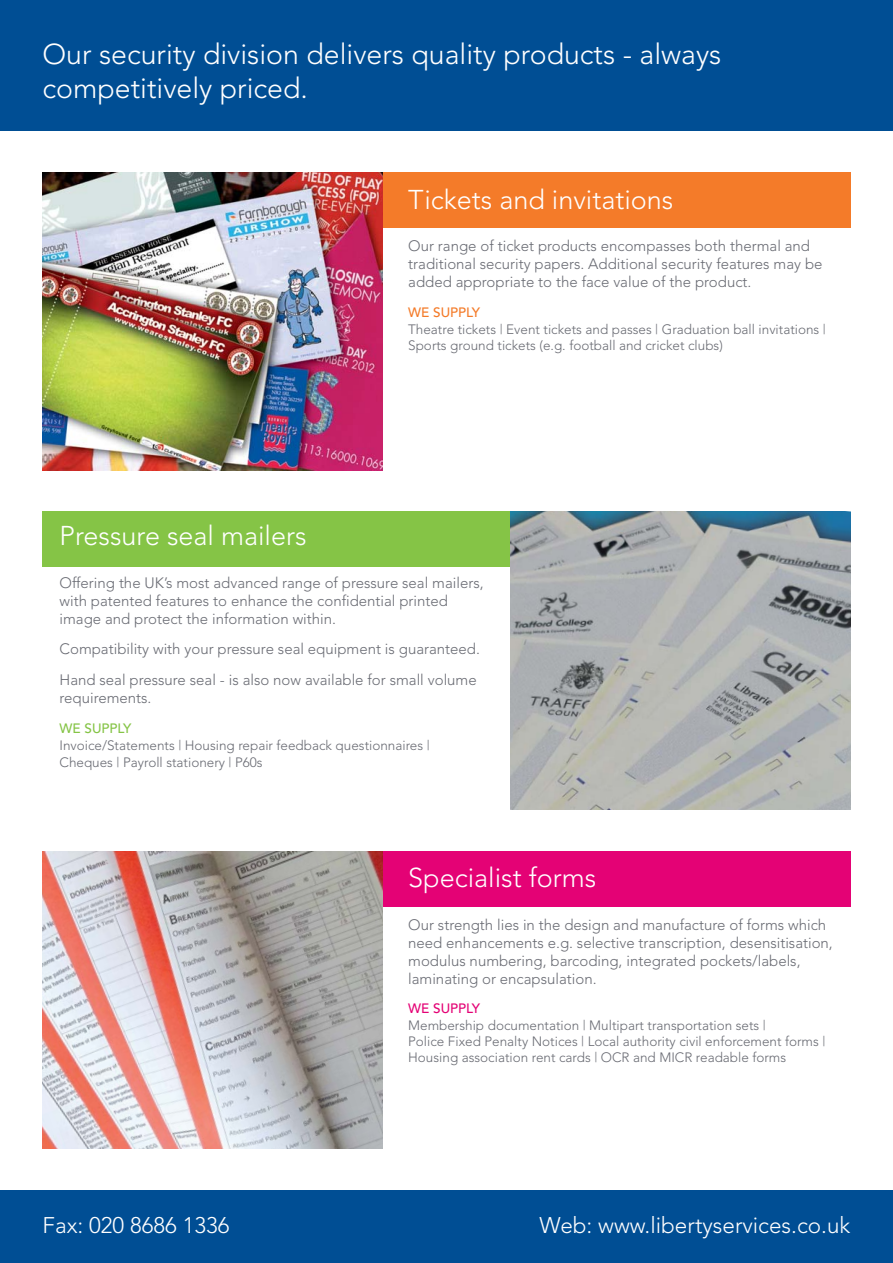
<style>
.page{position:relative;width:893px;height:1263px;background:#fff}
.page>*{position:absolute;margin:0;border:0;box-sizing:border-box;transform-origin:0 0}
.t1{font:300 28.5px/34.2px "Avenir";color:#fff}
.t2{font:300 27px "Avenir";color:#fff}
.t3{font:300 22.5px "Avenir";color:#fff}
.t4{font:300 15px/18px "Avenir";color:#696b73}
.t5{font:300 13.5px/16.2px "Avenir";color:#696b73}
.t6{font:500 13.5px "Avenir";color:#85c446}
.t7{font:500 13.5px "Avenir";color:#f47b29}
.t8{font:500 13.5px "Avenir";color:#e40275}
</style>
<div class="page">
<div style="left:0;top:1191px;width:893px;height:72px;background:#004e94"></div>
<div style="left:382px;top:172px;width:468px;height:56px;background:#f47b29"></div>
<div style="left:43px;top:512px;width:468px;height:55px;background:#85c446"></div>
<img style="left:510px;top:512px;width:340px;height:297px">
<img style="left:43px;top:172px;width:340px;height:298px">
<div style="left:382px;top:851px;width:468px;height:55px;background:#e40275"></div>
<img style="left:43px;top:851px;width:340px;height:298px">
<div style="left:0;top:0;width:893px;height:131px;background:#004e94"></div>
<h1 class="t1" style="left:43px;top:39px;width:680px">Our security division delivers quality products - always competitively priced.</h1>
<h2 class="t2" style="left:408px;top:188px;width:267px">Tickets and invitations</h2>
<p class="t4" style="left:408px;top:238px;width:416px">Our range of ticket products encompasses both thermal and traditional security papers. Additional security features may be added appropriate to the face value of the product.</p>
<p class="t7" style="left:408px;top:307px;width:73px">WE SUPPLY</p>
<p class="t5" style="left:408px;top:322px;width:419px">Theatre tickets | Event tickets and passes | Graduation ball invitations |<br>Sports ground tickets (e.g. football and cricket clubs)</p>
<h2 class="t2" style="left:60px;top:524px;width:249px">Pressure seal mailers</h2>
<p class="t4" style="left:60px;top:575px;width:426px">Offering the UK’s most advanced range of pressure seal mailers, with patented features to enhance the confidential printed image and protect the information within.</p>
<p class="t4" style="left:60px;top:635px;width:422px;line-height:30.8px">Compatibility with your pressure seal equipment is guaranteed.<br>Hand seal pressure seal - is also now available for small volume</p>
<p class="t4" style="left:60px;top:690px;width:93px">requirements.</p>
<p class="t6" style="left:60px;top:723px;width:73px">WE SUPPLY</p>
<p class="t5" style="left:60px;top:737px;width:372px;line-height:17.4px">Invoice/Statements | Housing repair feedback questionnaires |<br>Cheques | Payroll stationery | P60s</p>
<h2 class="t2" style="left:408px;top:867px;width:190px">Specialist forms</h2>
<p class="t4" style="left:408px;top:917px;width:426px">Our strength lies in the design and manufacture of forms which need enhancements e.g. selective transcription, desensitisation, modulus numbering, barcoding, integrated pockets/labels, laminating or encapsulation.</p>
<p class="t8" style="left:408px;top:1003px;width:73px">WE SUPPLY</p>
<p class="t5" style="left:408px;top:1018px;width:419px">Membership documentation | Multipart transportation sets |<br>Police Fixed Penalty Notices | Local authority civil enforcement forms |<br>Housing association rent cards | OCR and MICR readable forms</p>
<h3 class="t3" style="left:43px;top:1216px;width:189px">Fax: 020 8686 1336</h3>
<h3 class="t3" style="left:539px;top:1216px;width:312px">Web: www.libertyservices.co.uk</h3>
</div>
